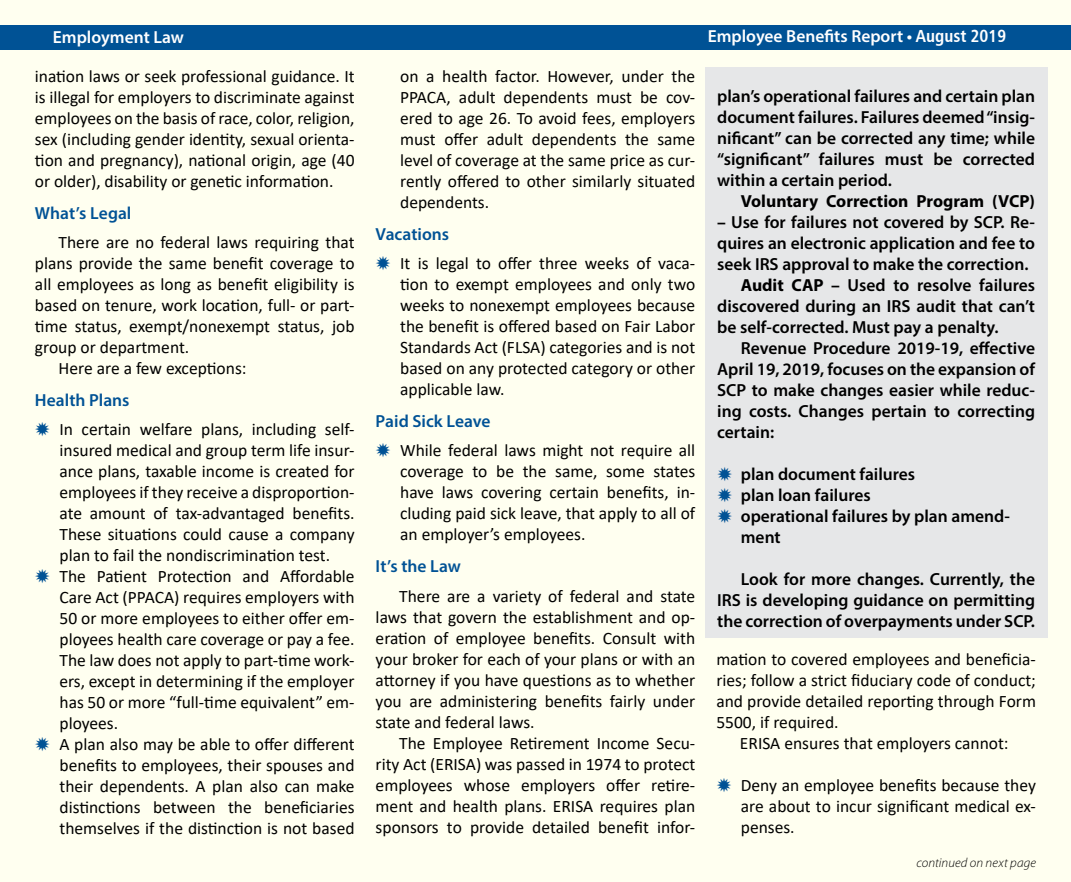
<style>
.page{position:relative;width:1071px;height:882px;background:#fff}
.page>*{position:absolute;margin:0;border:0;box-sizing:border-box;transform-origin:0 0}
.t1{font:17.5px/21px "Calibri";color:#000;text-align:justify}
.t2{font:600 17.5px/21px "Myriad Pro";color:#000;text-align:justify}
.t3{font:600 17.5px "Myriad Pro";color:#005295}
.t4{font:600 17.5px "Myriad Pro";color:#fff}
.t5{font:700 17.5px "Myriad Pro";color:#000}
.t6{font:italic 300 13.12px "Myriad Pro";letter-spacing:.01em;color:#000}
.s1{font-family:"Humanist 777 BT Bold Condensed B";font-weight:400}
.s2{font-weight:700}
</style>
<div class="page">
<div style="left:1px;top:1px;width:1070px;height:881px;background:#fffff0"></div>
<div style="left:0;top:25px;width:1071px;height:24px;background:#005295"></div>
<div style="left:705px;top:68px;width:342px;height:570px;background:#e6e7e8"></div>
<p class="t4" style="left:53px;top:26px;width:133px">Employment Law</p>
<p class="t4" style="left:708px;top:25px;width:300px">Employee Benefits Report • <span class="s1">August 2019</span></p>
<p class="t1" style="left:35px;top:66px;width:321px">ination laws or seek professional guidance. It is illegal for employers to discriminate against employees on the basis of race, color, religion, sex (including gender identity, sexual orienta&shy;tion and pregnancy), national origin, age (40 or older), disability or genetic information.</p>
<p class="t3" style="left:35px;top:202px;width:98px">What’s Legal</p>
<p class="t1" style="left:59px;top:231px;width:298px">There are no federal laws requiring that</p>
<p class="t1" style="left:35px;top:252px;width:321px">plans provide the same benefit coverage to</p>
<p class="t1" style="left:35px;top:273px;width:321px">all employees as long as benefit eligibility is</p>
<p class="t1" style="left:35px;top:294px;width:321px">based on tenure, work location, full- or part-</p>
<p class="t1" style="left:35px;top:315px;width:321px">time status, exempt/nonexempt status, job</p>
<p class="t1" style="left:35px;top:336px;width:156px">group or department.</p>
<p class="t1" style="left:59px;top:357px;width:189px">Here are a few exceptions:</p>
<p class="t3" style="left:35px;top:389px;width:96px">Health Plans</p>
<p class="t1" style="left:59px;top:418px;width:297px;text-align:left">In certain welfare plans, including self&shy;insured medical and group term life insur&shy;ance plans, taxable income is created for employees if they receive a disproportion&shy;ate amount of tax-advantaged benefits.<br>These situations could cause a company plan to fail the nondiscrimination test.<br>The Patient Protection and Affordable Care Act (PPACA) requires employers with 50 or more employees to either offer em&shy;ployees health care coverage or pay a fee.<br>The law does not apply to part-time work&shy;ers, except in determining if the employer has 50 or more “full-time equivalent” em&shy;ployees.<br>A plan also may be able to offer different benefits to employees, their spouses and their dependents. A plan also can make distinctions between the beneficiaries themselves if the distinction is not based</p>
<p class="t1" style="left:400px;top:66px;width:297px">on a health factor. However, under the PPACA, adult dependents must be cov&shy;ered to age 26. To avoid fees, employers must offer adult dependents the same level of coverage at the same price as cur&shy;rently offered to other similarly situated dependents.</p>
<p class="t3" style="left:376px;top:223px;width:75px">Vacations</p>
<p class="t1" style="left:400px;top:252px;width:297px">It is legal to offer three weeks of vaca&shy;tion to exempt employees and only two weeks to nonexempt employees because the benefit is offered based on Fair Labor Standards Act (FLSA) categories and is not based on any protected category or other applicable law.</p>
<p class="t3" style="left:376px;top:410px;width:116px">Paid Sick Leave</p>
<p class="t1" style="left:400px;top:439px;width:297px">While federal laws might not require all coverage to be the same, some states have laws covering certain benefits, in&shy;cluding paid sick leave, that apply to all of an employer’s employees.</p>
<p class="t3" style="left:376px;top:555px;width:87px">It’s the Law</p>
<p class="t1" style="left:376px;top:586px;width:321px;text-indent:24px">There are a variety of federal and state laws that govern the establishment and op&shy;eration of employee benefits. Consult with your broker for each of your plans or with an attorney if you have questions as to whether you are administering benefits fairly under state and federal laws.</p>
<p class="t1" style="left:376px;top:733px;width:321px;text-indent:24px">The Employee Retirement Income Secu&shy;rity Act (ERISA) was passed in 1974 to protect employees whose employers offer retire&shy;ment and health plans. ERISA requires plan sponsors to provide detailed benefit infor-</p>
<p class="t2" style="left:717px;top:85px;width:319px">plan’s operational failures and certain plan document failures. Failures deemed “insig&shy;nificant” can be corrected any time; while “significant” failures must be corrected within a certain period.</p>
<p class="t5" style="left:741px;top:189px;width:296px">Voluntary Correction Program (VCP)</p>
<p class="t2" style="left:717px;top:211px;width:319px"><span class="s2">–</span> Use for failures not covered by SCP. Re-</p>
<p class="t2" style="left:717px;top:232px;width:319px">quires an electronic application and fee to</p>
<p class="t2" style="left:717px;top:253px;width:313px">seek IRS approval to make the correction.</p>
<p class="t2" style="left:741px;top:274px;width:296px"><span class="s2">Audit CAP –</span> Used to resolve failures</p>
<p class="t2" style="left:717px;top:295px;width:319px">discovered during an IRS audit that can’t</p>
<p class="t2" style="left:717px;top:316px;width:283px">be self-corrected. Must pay a penalty.</p>
<p class="t2" style="left:741px;top:337px;width:296px">Revenue Procedure 2019-19, effective</p>
<p class="t2" style="left:717px;top:358px;width:319px">April 19, 2019, focuses on the expansion of</p>
<p class="t2" style="left:717px;top:379px;width:319px">SCP to make changes easier while reduc-</p>
<p class="t2" style="left:717px;top:400px;width:319px">ing costs. Changes pertain to correcting</p>
<p class="t2" style="left:717px;top:421px;width:59px">certain:</p>
<p class="t2" style="left:741px;top:463px;width:271px;text-align:left">plan document failures<br>plan loan failures<br>operational failures by plan amend&shy;ment</p>
<p class="t2" style="left:717px;top:568px;width:319px;text-indent:24px">Look for more changes. Currently, the IRS is developing guidance on permitting the correction of overpayments under SCP.</p>
<p class="t1" style="left:716px;top:648px;width:321px">mation to covered employees and beneficia-</p>
<p class="t1" style="left:716px;top:669px;width:321px">ries; follow a strict fiduciary code of conduct;</p>
<p class="t1" style="left:716px;top:690px;width:321px">and provide detailed reporting through Form</p>
<p class="t1" style="left:716px;top:711px;width:124px">5500, if required.</p>
<p class="t1" style="left:740px;top:732px;width:270px">ERISA ensures that employers cannot:</p>
<p class="t1" style="left:741px;top:774px;width:297px">Deny an employee benefits because they are about to incur significant medical ex&shy;penses.</p>
<p class="t6" style="left:916px;top:856px;width:121px">continued on next page</p>
</div>
